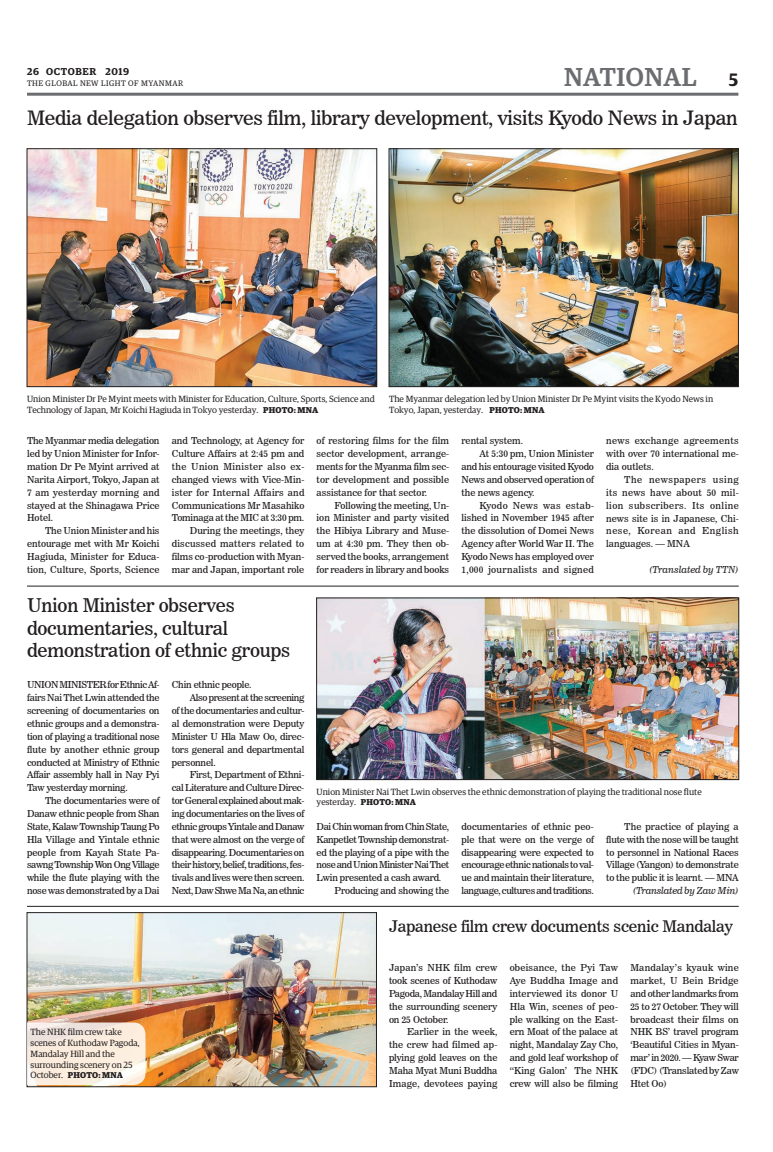
<style>
.page{position:relative;width:773px;height:1152px;background:#fff}
.page>*{position:absolute;margin:0;border:0;box-sizing:border-box;transform-origin:0 0}
.t1{font:500 26px "Guardian Egyp";letter-spacing:.02em;color:#6c6d70}
.t2{font:19.7px "News 706 BT Roman C";letter-spacing:-.01em;color:#231f20}
.t3{font:18.8px/22.6px "News 706 BT Roman C";letter-spacing:-.01em;color:#231f20}
.t4{font:15.9px "News 706 BT Roman C";letter-spacing:-.01em;color:#231f20}
.t5{font:600 10px "Guardian Egyp";letter-spacing:.06em;color:#231f20}
.t6{font:9.5px/12.9px "News 706 BT Roman C";letter-spacing:-.01em;color:#231f20;text-align:justify}
.t7{font:9.5px "News 706 BT Roman C";letter-spacing:-.035em;color:#231f20}
.t8{font:9.5px "News 706 BT Roman C";letter-spacing:-.03em;color:#231f20}
.t9{font:9.5px "News 706 BT Roman C";letter-spacing:-.04em;color:#231f20}
.t10{font:9.5px "News 706 BT Roman C";letter-spacing:.03em;color:#231f20}
.t11{font:9.5px "News 706 BT Italic C";letter-spacing:-.02em;color:#231f20}
.t12{font:9.5px "News 706 BT Roman C";letter-spacing:.035em;color:#231f20}
.t13{font:9.5px "News 706 BT Italic C";color:#231f20}
.t14{font:9px/10.8px "Guardian Egyp";color:#231f20}
.t15{font:700 8.5px "Guardian Egyp";letter-spacing:.02em;color:#231f20}
.t16{font:8px "Guardian Egyp";letter-spacing:.06em;color:#231f20}
.s1{font-weight:600;font-size:18px;color:#231f20}
.s2{font-weight:700;font-size:8.5px}
.s3{font-weight:400;font-size:9px}
</style>
<div class="page">
<hr style="left:27px;top:93px;width:711px;height:3px;background:#6c6d70">
<img style="left:29px;top:151px;width:346px;height:234px">
<div style="left:27px;top:149px;width:350px;height:238px;border:1px solid #231f20"></div>
<hr style="left:27px;top:586px;width:711px;height:1px;background:#231f20">
<img style="left:318px;top:600px;width:418px;height:178px">
<div style="left:316px;top:598px;width:422px;height:182px;border:1px solid #231f20"></div>
<hr style="left:27px;top:906px;width:711px;height:1px;background:#231f20">
<img style="left:29px;top:914px;width:345px;height:171px">
<div style="left:27px;top:912px;width:349px;height:175px;border:1px solid #231f20"></div>
<svg style="left:27px;top:1023px;width:118px;height:62px;background:#f9ecdf"></svg>
<img style="left:391px;top:151px;width:345px;height:234px">
<div style="left:389px;top:149px;width:349px;height:238px;border:1px solid #231f20"></div>
<p class="t5" style="left:27px;top:64px;width:104px">26 OCTOBER 2019</p>
<p class="t16" style="left:27px;top:78px;width:158px">THE GLOBAL NEW LIGHT OF MYANMAR</p>
<h1 class="t1" style="left:564px;top:59px;width:176px">NATIONAL <span class="s1">5</span></h1>
<h2 class="t2" style="left:27px;top:106px;width:712px">Media delegation observes film, library development, visits Kyodo News in Japan</h2>
<p class="t14" style="left:27px;top:393px;width:349px">Union Minister Dr Pe Myint meets with Minister for Education, Culture, Sports, Science and<br>Technology of Japan, Mr Koichi Hagiuda in Tokyo yesterday. <span class="s2">PHOTO: MNA</span></p>
<p class="t14" style="left:389px;top:393px;width:326px">The Myanmar delegation led by Union Minister Dr Pe Myint visits the Kyodo News in<br>Tokyo, Japan, yesterday. <span class="s2">PHOTO: MNA</span></p>
<p class="t6" style="left:27px;top:434px;width:134px">The Myanmar media delegation led by Union Minister for Infor&shy;mation Dr Pe Myint arrived at Narita Airport, Tokyo, Japan at 7 am yesterday morning and stayed at the Shinagawa Price Hotel.</p>
<p class="t6" style="left:27px;top:524px;width:134px;text-indent:18px">The Union Minister and his entourage met with Mr Koichi Hagiuda, Minister for Educa&shy;tion, Culture, Sports, Science</p>
<p class="t6" style="left:172px;top:434px;width:134px;text-align:right">and Technology, at Agency for<br>Culture Affairs at 2:45 pm and the Union Minister also ex&shy;changed views with Vice-Min&shy;ister for Internal Affairs and<br>Communications Mr Masahiko<br>Tominaga at the MIC at 3:30 pm.<br>During the meetings, they discussed matters related to films co-production with Myan&shy;mar and Japan, important role</p>
<p class="t6" style="left:316px;top:434px;width:134px">of restoring films for the film sector development, arrange&shy;ments for the Myanma film sec&shy;tor development and possible assistance for that sector.</p>
<p class="t6" style="left:316px;top:499px;width:134px;text-indent:18px">Following the meeting, Un&shy;ion Minister and party visited the Hibiya Library and Muse&shy;um at 4:30 pm. They then ob&shy;served the books, arrangement for readers in library and books</p>
<h3 class="t3" style="left:27px;top:594px;width:265px">Union Minister observes documentaries, cultural demonstration of ethnic groups</h3>
<p class="t6" style="left:461px;top:434px;width:63px">rental system.</p>
<p class="t6" style="left:479px;top:447px;width:116px">At 5:30 pm, Union Minister</p>
<p class="t6" style="left:461px;top:460px;width:134px">and his entourage visited Kyodo</p>
<p class="t6" style="left:461px;top:473px;width:134px">News and observed operation of</p>
<p class="t6" style="left:461px;top:486px;width:75px">the news agency.</p>
<p class="t12" style="left:479px;top:500px;width:116px">Kyodo News was estab-</p>
<p class="t6" style="left:461px;top:512px;width:134px">lished in November 1945 after</p>
<p class="t6" style="left:461px;top:524px;width:134px">the dissolution of Domei News</p>
<p class="t6" style="left:461px;top:537px;width:134px">Agency after World War II. The</p>
<p class="t6" style="left:461px;top:550px;width:134px">Kyodo News has employed over</p>
<p class="t10" style="left:461px;top:564px;width:134px">1,000 journalists and signed</p>
<p class="t6" style="left:606px;top:435px;width:134px">news exchange agreements with over 70 international me&shy;dia outlets.</p>
<p class="t6" style="left:606px;top:473px;width:134px;text-indent:18px">The newspapers using its news have about 50 mil&shy;lion subscribers. Its online news site is in Japanese, Chi&shy;nese, Korean and English languages. — MNA</p>
<p class="t13" style="left:649px;top:564px;width:91px">(Translated by TTN)</p>
<p class="t6" style="left:27px;top:679px;width:134px">UNION MINISTER for Ethnic Af&shy;fairs Nai Thet Lwin attended the screening of documentaries on ethnic groups and a demonstra&shy;tion of playing a traditional nose flute by another ethnic group conducted at Ministry of Ethnic Affair assembly hall in Nay Pyi Taw yesterday morning.</p>
<p class="t6" style="left:27px;top:794px;width:134px;text-indent:18px">The documentaries were of Danaw ethnic people from Shan State, Kalaw Township Taung Po Hla Village and Yintale ethnic people from Kayah State Pa&shy;sawng Township Won Ong Village while the flute playing with the nose was demonstrated by a Dai</p>
<p class="t14" style="left:31px;top:1026px;width:111px">The NHK film crew take scenes of Kuthodaw Pagoda,<br>Mandalay Hill and the surrounding scenery on 25</p>
<p class="t15" style="left:31px;top:1069px;width:94px"><span class="s3">October.</span> PHOTO: MNA</p>
<p class="t6" style="left:172px;top:679px;width:81px">Chin ethnic people.</p>
<p class="t9" style="left:190px;top:692px;width:116px">Also present at the screening</p>
<p class="t6" style="left:172px;top:704px;width:134px">of the documentaries and cultur-</p>
<p class="t6" style="left:172px;top:717px;width:134px">al demonstration were Deputy</p>
<p class="t6" style="left:172px;top:730px;width:134px">Minister U Hla Maw Oo, direc-</p>
<p class="t6" style="left:172px;top:743px;width:134px">tors general and departmental</p>
<p class="t6" style="left:172px;top:756px;width:45px">personnel.</p>
<p class="t6" style="left:190px;top:769px;width:116px">First, Department of Ethni-</p>
<p class="t8" style="left:172px;top:782px;width:134px">cal Literature and Culture Direc-</p>
<p class="t7" style="left:172px;top:795px;width:134px">tor General explained about mak-</p>
<p class="t6" style="left:172px;top:807px;width:134px">ing documentaries on the lives of</p>
<p class="t7" style="left:172px;top:821px;width:134px">ethnic groups Yintale and Danaw</p>
<p class="t6" style="left:172px;top:833px;width:134px">that were almost on the verge of</p>
<p class="t8" style="left:172px;top:846px;width:134px">disappearing. Documentaries on</p>
<p class="t7" style="left:172px;top:859px;width:134px">their history, belief, traditions, fes-</p>
<p class="t8" style="left:172px;top:872px;width:134px">tivals and lives were then screen.</p>
<p class="t9" style="left:172px;top:885px;width:134px">Next, Daw Shwe Ma Na, an ethnic</p>
<p class="t14" style="left:316px;top:785px;width:386px">Union Minister Nai Thet Lwin observes the ethnic demonstration of playing the traditional nose flute yesterday. <span class="s2">PHOTO: MNA</span></p>
<p class="t7" style="left:316px;top:821px;width:134px">Dai Chin woman from Chin State,</p>
<p class="t7" style="left:316px;top:834px;width:134px">Kanpetlet Township demonstrat-</p>
<p class="t6" style="left:316px;top:846px;width:134px">ed the playing of a pipe with the</p>
<p class="t9" style="left:316px;top:859px;width:134px">nose and Union Minister Nai Thet</p>
<p class="t6" style="left:316px;top:871px;width:126px">Lwin presented a cash award.</p>
<p class="t6" style="left:334px;top:884px;width:116px">Producing and showing the</p>
<p class="t6" style="left:461px;top:820px;width:134px">documentaries of ethnic peo&shy;ple that were on the verge of disappearing were expected to encourage ethnic nationals to val&shy;ue and maintain their literature, language, cultures and traditions.</p>
<p class="t6" style="left:606px;top:820px;width:134px;text-indent:18px">The practice of playing a flute with the nose will be taught to personnel in National Races Village (Yangon) to demonstrate to the public it is learnt. — MNA</p>
<p class="t11" style="left:632px;top:885px;width:107px">(Translated by Zaw Min)</p>
<h3 class="t4" style="left:389px;top:917px;width:345px">Japanese film crew documents scenic Mandalay</h3>
<p class="t6" style="left:389px;top:961px;width:110px">Japan’s NHK film crew took scenes of Kuthodaw Pagoda, Mandalay Hill and the surrounding scenery on 25 October.</p>
<p class="t6" style="left:389px;top:1025px;width:110px;text-indent:18px">Earlier in the week, the crew had filmed ap&shy;plying gold leaves on the Maha Myat Muni Buddha Image, devotees paying</p>
<p class="t6" style="left:509px;top:961px;width:110px">obeisance, the Pyi Taw Aye Buddha Image and interviewed its donor U Hla Win, scenes of peo&shy;ple walking on the East&shy;ern Moat of the palace at night, Mandalay Zay Cho, and gold leaf workshop of “King Galon’ The NHK crew will also be filming</p>
<p class="t6" style="left:630px;top:961px;width:110px">Mandalay’s kyauk wine market, U Bein Bridge and other landmarks from 25 to 27 October. They will broadcast their films on NHK BS’ travel program ‘Beautiful Cities in Myan&shy;mar’ in 2020. — Kyaw Swar (FDC) (Translated by Zaw Htet Oo)</p>
</div>
